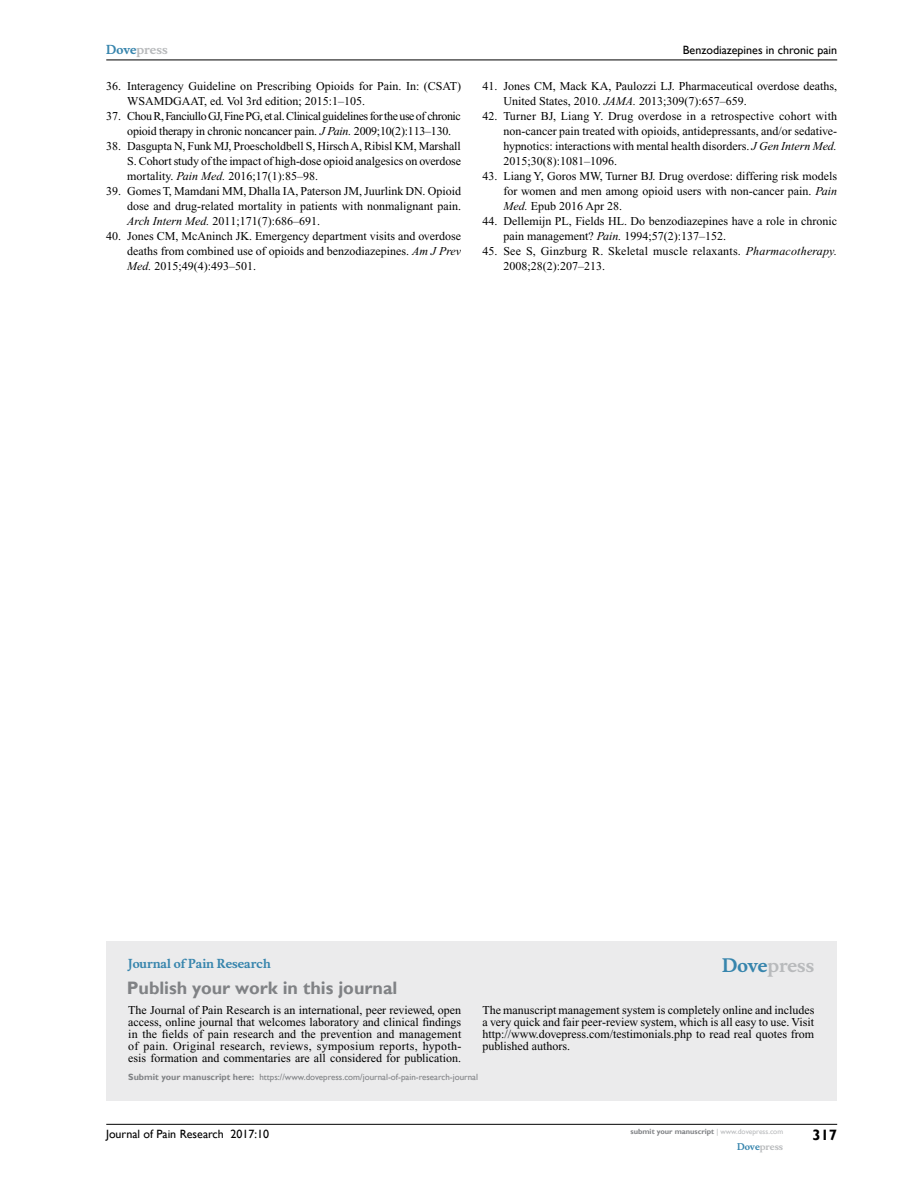
<style>
.page{position:relative;width:918px;height:1188px;background:#fff}
.page>*{position:absolute;margin:0;border:0;box-sizing:border-box;transform-origin:0 0}
.t1{font:700 18px "Gill Sans";color:#808285}
.t2{font:700 18px "Musee";color:#b8babc}
.t3{font:700 15px "Gill Sans";color:#000}
.t4{font:12px/15px "Times New Roman";color:#000;text-align:justify}
.t5{font:12px/15px "Times New Roman";letter-spacing:-.035em;color:#000}
.t6{font:12px "Gill Sans";color:#000}
.t7{font:700 12px "Musee";color:#3785ad}
.t8{font:700 12px "Musee";color:#b8babc}
.t9{font:9px "Gill Sans";color:#808285}
.t10{font:700 9px "Musee";color:#b8babc}
.t11{font:700 7.5px "Gill Sans";color:#808285}
.s1{color:#3785ad}
.s2{font-style:italic}
.s3{font-weight:700}
.s4{font-weight:400;color:#b8babc}
</style>
<div class="page">
<div style="left:106px;top:941px;width:731px;height:159px;background:#ebebec"></div>
<hr style="left:106px;top:1124px;width:731px;height:1px;background:#000">
<hr style="left:106px;top:60px;width:731px;height:1px;background:#000">
<p class="t8" style="left:106px;top:43px;width:63px"><span class="s1">Dove</span>press</p>
<p class="t4" style="left:127px;top:79px;width:336px;text-indent:-21px">36. Interagency Guideline on Prescribing Opioids for Pain. In: (CSAT)<br>WSAMDGAAT, ed<span class="s2">.</span> Vol 3rd edition; 2015:1–105.</p>
<p class="t5" style="left:127px;top:109px;width:335px;text-indent:-21px">37. Chou R, Fanciullo GJ, Fine PG, et al. Clinical guidelines for the use of chronic opioid therapy in chronic noncancer pain. <span class="s2">J Pain.</span> 2009;10(2):113–130.</p>
<p class="t4" style="left:127px;top:139px;width:335px;text-indent:-21px">38. Dasgupta N, Funk MJ, Proescholdbell S, Hirsch A, Ribisl KM, Marshall S. Cohort study of the impact of high-dose opioid analgesics on overdose mortality. <span class="s2">Pain Med.</span> 2016;17(1):85–98.</p>
<p class="t4" style="left:127px;top:184px;width:335px;text-indent:-21px">39. Gomes T, Mamdani MM, Dhalla IA, Paterson JM, Juurlink DN. Opioid dose and drug-related mortality in patients with nonmalignant pain.<br><span class="s2">Arch Intern Med.</span> 2011;171(7):686–691.</p>
<p class="t4" style="left:127px;top:229px;width:335px;text-indent:-21px">40. Jones CM, McAninch JK. Emergency department visits and overdose deaths from combined use of opioids and benzodiazepines. <span class="s2">Am J Prev Med.</span> 2015;49(4):493–501.</p>
<p class="t6" style="left:683px;top:43px;width:156px">Benzodiazepines in chronic pain</p>
<p class="t4" style="left:503px;top:79px;width:335px;text-indent:-21px">41. Jones CM, Mack KA, Paulozzi LJ. Pharmaceutical overdose deaths,<br>United States, 2010. <span class="s2">JAMA.</span> 2013;309(7):657–659.</p>
<p class="t4" style="left:503px;top:109px;width:335px;text-indent:-21px">42. Turner BJ, Liang Y. Drug overdose in a retrospective cohort with non-cancer pain treated with opioids, antidepressants, and/or sedative&shy;hypnotics: interactions with mental health disorders. <span class="s2">J Gen Intern Med.<br></span>2015;30(8):1081–1096.</p>
<p class="t4" style="left:503px;top:169px;width:335px;text-indent:-21px">43. Liang Y, Goros MW, Turner BJ. Drug overdose: differing risk models for women and men among opioid users with non-cancer pain. <span class="s2">Pain Med.</span> Epub 2016 Apr 28.</p>
<p class="t4" style="left:503px;top:214px;width:335px;text-indent:-21px">44. Dellemijn PL, Fields HL. Do benzodiazepines have a role in chronic pain management? <span class="s2">Pain.</span> 1994;57(2):137–152.</p>
<p class="t4" style="left:503px;top:244px;width:335px;text-indent:-21px">45. See S, Ginzburg R. Skeletal muscle relaxants. <span class="s2">Pharmacotherapy.<br></span>2008;28(2):207–213.</p>
<p class="t7" style="left:128px;top:956px;width:144px">Journal of Pain Research</p>
<h1 class="t1" style="left:127px;top:977px;width:272px">Publish your work in this journal</h1>
<h1 class="t2" style="left:722px;top:955px;width:94px"><span class="s1">Dove</span>press</h1>
<p class="t4" style="left:128px;top:1004px;width:335px;line-height:12px">The Journal of Pain Research is an international, peer reviewed, open access, online journal that welcomes laboratory and clinical findings in the fields of pain research and the prevention and management of pain. Original research, reviews, symposium reports, hypoth&shy;esis formation and commentaries are all considered for publication.</p>
<p class="t4" style="left:482px;top:1004px;width:334px;line-height:12px">The manuscript management system is completely online and includes a very quick and fair peer-review system, which is all easy to use. Visit http://www.dovepress.com/testimonials.php to read real quotes from published authors.</p>
<p class="t9" style="left:128px;top:1072px;width:351px"><span class="s3">Submit your manuscript here:</span> https://www.dovepress.com/journal-of-pain-research-journal</p>
<p class="t6" style="left:106px;top:1127px;width:164px">Journal of Pain Research 2017:10</p>
<p class="t11" style="left:631px;top:1127px;width:154px">submit your manuscript <span class="s4">| www.dovepress.com</span></p>
<p class="t10" style="left:737px;top:1141px;width:48px"><span class="s1">Dove</span>press</p>
<p class="t3" style="left:812px;top:1126px;width:26px">317</p>
</div>
